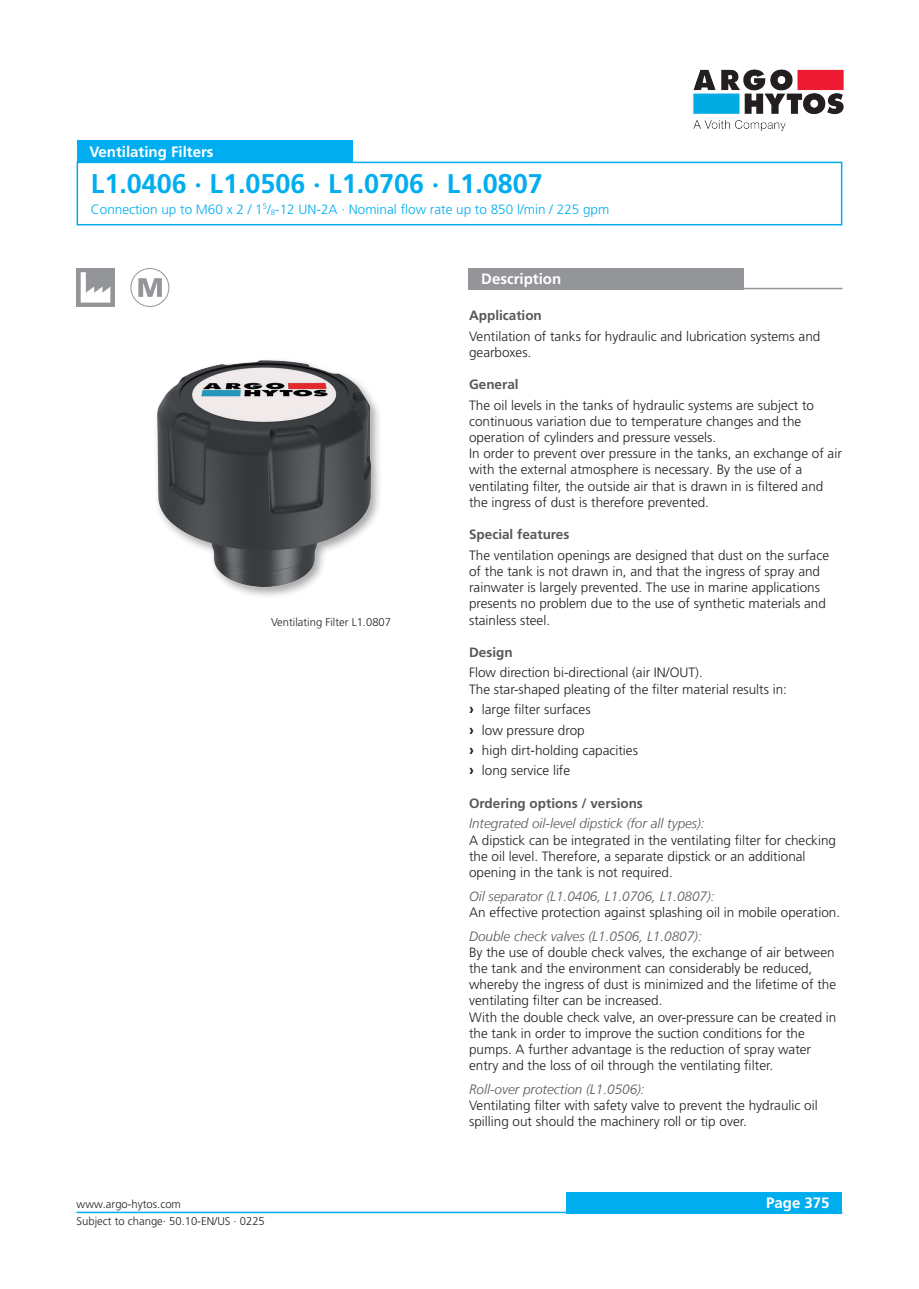
<style>
.page{position:relative;width:919px;height:1289px;background:#fff}
.page>*{position:absolute;margin:0;border:0;box-sizing:border-box;transform-origin:0 0}
._01_Headline_blue{font:700 27px "Frutiger LT Pro";color:#00aeef}
._04_Headline_white{font:700 15px "Frutiger LT Pro";color:#fff}
._06_Copytext{font:300 13.5px/16.2px "Frutiger LT Pro";color:#231f20}
._10_Subline_Italic{font:italic 300 13.5px "Frutiger LT";color:#57585a}
._03_HeadlineCopytext_blue{font:300 13.5px "Frutiger LT Pro";color:#00aeef}
._05_Subline_Copytext{font:700 13.5px "Frutiger LT Pro";color:#57585a}
._08_Legend{font:300 11.25px "Frutiger LT Pro";color:#231f20}
.s1{font-weight:700;font-size:15px}
</style>
<div class="page">
<div style="left:566px;top:1191px;width:276px;height:22px;background:#00aeef"></div>
<hr style="left:77px;top:1211px;width:765px;height:2px;background:#00aeef">
<img style="left:693px;top:69px;width:151px;height:62px">
<div style="left:77px;top:162px;width:765px;height:63px;border:2px solid #00aeef"></div>
<div style="left:77px;top:140px;width:275px;height:22px;background:#00aeef"></div>
<div style="left:468px;top:268px;width:276px;height:21px;background:#939598"></div>
<hr style="left:468px;top:288px;width:374px;height:1px;background:#939598">
<svg style="left:77px;top:268px;width:38px;height:38px"></svg>
<svg style="left:81px;top:272px;width:29px;height:30px"></svg>
<div style="left:130px;top:268px;width:39px;height:39px;border:1px solid #939598;border-radius:50%"></div>
<svg style="left:138px;top:278px;width:24px;height:19px"></svg>
<div style="left:153px;top:356px;width:230px;height:243px;background:#231f20;opacity:.4"></div>
<img style="left:157px;top:361px;width:214px;height:226px">
<p class="_04_Headline_white" style="left:89px;top:143px;width:126px">Ventilating Filters</p>
<p class="_01_Headline_blue" style="left:91px;top:168px;width:453px">L1.0406 · L1.0506 · L1.0706 · L1.0807</p>
<p class="_03_HeadlineCopytext_blue" style="left:91px;top:201px;width:520px">Connection up to M60 x 2 / 1<sup>5</sup>/<sub>8</sub>-12 UN-2A · Nominal flow rate up to 850 l/min / 225 gpm</p>
<p class="_08_Legend" style="left:271px;top:615px;width:122px">Ventilating Filter L1.0807</p>
<p class="_04_Headline_white" style="left:481px;top:270px;width:81px">Description</p>
<p class="_05_Subline_Copytext" style="left:469px;top:307px;width:74px">Application</p>
<p class="_06_Copytext" style="left:469px;top:328px;width:353px">Ventilation of tanks for hydraulic and lubrication systems and gearboxes.</p>
<p class="_05_Subline_Copytext" style="left:469px;top:376px;width:51px">General</p>
<p class="_06_Copytext" style="left:469px;top:397px;width:346px">The oil levels in the tanks of hydraulic systems are subject to continuous variation due to temperature changes and the</p>
<p class="_06_Copytext" style="left:469px;top:429px;width:249px">operation of cylinders and pressure vessels.</p>
<p class="_06_Copytext" style="left:469px;top:445px;width:374px">In order to prevent over pressure in the tanks, an exchange of air with the external atmosphere is necessary. By the use of a ventilating filter, the outside air that is drawn in is filtered and the ingress of dust is therefore prevented.</p>
<p class="_05_Subline_Copytext" style="left:469px;top:526px;width:102px">Special features</p>
<p class="_06_Copytext" style="left:469px;top:547px;width:361px">The ventilation openings are designed that dust on the surface of the tank is not drawn in, and that the ingress of spray and rainwater is largely prevented. The use in marine applications presents no problem due to the use of synthetic materials and stainless steel.</p>
<p class="_05_Subline_Copytext" style="left:469px;top:644px;width:45px">Design</p>
<p class="_06_Copytext" style="left:469px;top:664px;width:235px">Flow direction bi-directional (air IN/OUT).</p>
<p class="_06_Copytext" style="left:469px;top:681px;width:319px">The star-shaped pleating of the filter material results in:</p>
<p class="_06_Copytext" style="left:469px;top:701px;width:123px"><span class="s1">›</span> large filter surfaces</p>
<p class="_06_Copytext" style="left:469px;top:722px;width:117px"><span class="s1">›</span> low pressure drop</p>
<p class="_06_Copytext" style="left:469px;top:742px;width:170px"><span class="s1">›</span> high dirt-holding capacities</p>
<p class="_06_Copytext" style="left:469px;top:762px;width:103px"><span class="s1">›</span> long service life</p>
<p class="_05_Subline_Copytext" style="left:469px;top:795px;width:175px">Ordering options / versions</p>
<p class="_10_Subline_Italic" style="left:469px;top:816px;width:237px">Integrated oil-level dipstick (for all types):</p>
<p class="_06_Copytext" style="left:469px;top:831px;width:368px">A dipstick can be integrated in the ventilating filter for checking the oil level. Therefore, a separate dipstick or an additional opening in the tank is not required.</p>
<p class="_10_Subline_Italic" style="left:469px;top:888px;width:247px">Oil separator (L1.0406, L1.0706, L1.0807):</p>
<p class="_06_Copytext" style="left:469px;top:904px;width:372px">An effective protection against splashing oil in mobile operation.</p>
<p class="_10_Subline_Italic" style="left:469px;top:928px;width:234px">Double check valves (L1.0506, L1.0807):</p>
<p class="_06_Copytext" style="left:469px;top:944px;width:368px">By the use of double check valves, the exchange of air between the tank and the environment can considerably be reduced, whereby the ingress of dust is minimized and the lifetime of the ventilating filter can be increased.</p>
<p class="_06_Copytext" style="left:469px;top:1008px;width:369px">With the double check valve, an over-pressure can be created in the tank in order to improve the suction conditions for the pumps. A further advantage is the reduction of spray water entry and the loss of oil through the ventilating filter.</p>
<p class="_10_Subline_Italic" style="left:469px;top:1081px;width:177px">Roll-over protection (L1.0506):</p>
<p class="_06_Copytext" style="left:469px;top:1097px;width:350px">Ventilating filter with safety valve to prevent the hydraulic oil spilling out should the machinery roll or tip over.</p>
<p class="_08_Legend" style="left:77px;top:1197px;width:106px">www.argo-hytos.com</p>
<p class="_04_Headline_white" style="left:766px;top:1194px;width:65px">Page 375</p>
<p class="_08_Legend" style="left:77px;top:1214px;width:190px">Subject to change· 50.10-EN/US · 0225</p>
</div>
